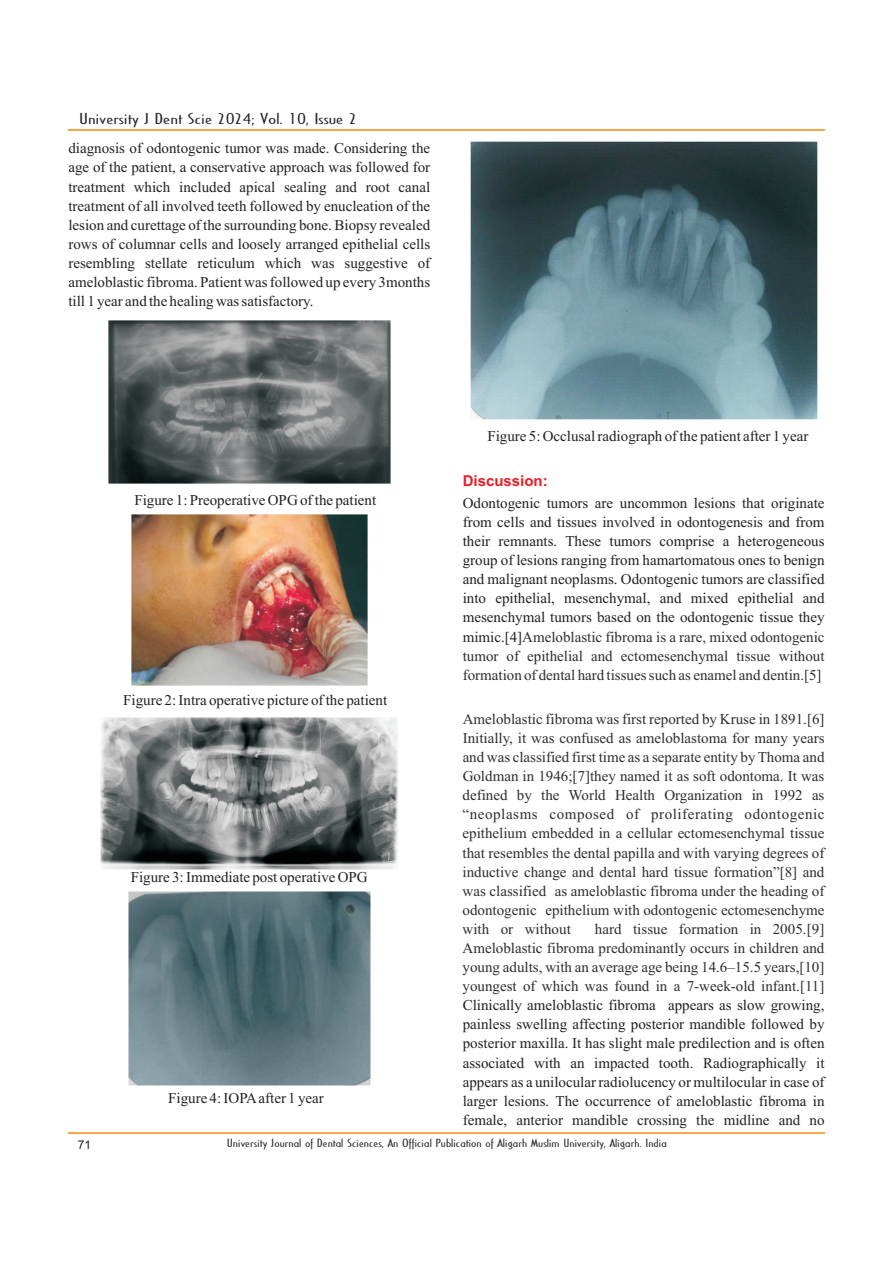
<style>
.page{position:relative;width:893px;height:1263px;background:#fff}
.page>*{position:absolute;margin:0;border:0;box-sizing:border-box;transform-origin:0 0}
.t1{font:15px/19px "Times New Roman";color:#231f20;text-align:justify}
.t2{font:15px/19px "Times New Roman";color:#2c2d2d;text-align:justify}
.t3{font:15px "Cassandra";color:#231f20;scale:1.66 1}
.t4{font:700 15px "Arial";color:#ee1d23}
.t5{font:12px "Arial";color:#231f20}
.t6{font:11.25px "Cassandra";color:#231f20;scale:1.51 1}
.s1{color:#2c2d2d}
</style>
<div class="page">
<hr style="left:68px;top:130px;width:756px;height:1px;background:#f9a64a">
<hr style="left:68px;top:1132px;width:756px;height:1px;background:#f9a64a">
<img style="left:109px;top:321px;width:281px;height:162px">
<img style="left:132px;top:515px;width:236px;height:170px">
<img style="left:100px;top:717px;width:298px;height:153px">
<img style="left:128px;top:891px;width:243px;height:194px">
<img style="left:470px;top:142px;width:347px;height:277px">
<p class="t3" style="left:79px;top:112px;width:169px">University J Dent Scie 2024; Vol. 10, Issue 2</p>
<p class="t1" style="left:68px;top:140px;width:363px">diagnosis of odontogenic tumor was made. Considering the age of the patient, a conservative approach was followed for treatment which included apical sealing and root canal treatment of all involved teeth followed by enucleation of the lesion and curettage of the surrounding bone. Biopsy revealed rows of columnar cells and loosely arranged epithelial cells resembling stellate reticulum which was suggestive of ameloblastic fibroma. Patient was followed up every 3months till 1 year and the healing was satisfactory.</p>
<p class="t1" style="left:134px;top:492px;width:243px">Figure 1: Preoperative OPG of the patient</p>
<p class="t1" style="left:123px;top:691px;width:265px">Figure 2: Intra operative picture of the patient</p>
<p class="t1" style="left:131px;top:869px;width:239px">Figure 3: Immediate post operative OPG</p>
<p class="t1" style="left:168px;top:1090px;width:157px">Figure 4: IOPAafter 1 year</p>
<p class="t1" style="left:487px;top:428px;width:322px">Figure 5: Occlusal radiograph of the patient after 1 year</p>
<p class="t4" style="left:463px;top:475px;width:87px">Discussion:</p>
<p class="t1" style="left:463px;top:495px;width:363px">Odontogenic tumors are uncommon lesions that originate from cells and tissues involved in odontogenesis and from their remnants. These tumors comprise a heterogeneous group of lesions ranging from hamartomatous ones to benign and malignant neoplasms. Odontogenic tumors are classified into epithelial, mesenchymal, and mixed epithelial and mesenchymal tumors based on the odontogenic tissue they mimic.[4]<span class="s1">Ameloblastic fibroma is a rare, mixed odontogenic</span></p>
<p class="t2" style="left:463px;top:647px;width:363px">tumor of epithelial and ectomesenchymal tissue without formation of dental hard tissues such as enamel and dentin.[5]</p>
<p class="t2" style="left:463px;top:711px;width:363px">Ameloblastic fibroma was first reported by Kruse in 1891.[6] Initially, it was confused as ameloblastoma for many years and was classified first time as a separate entity by Thoma and Goldman in 1946;[7]they named it as soft odontoma. It was defined by the World Health Organization in 1992 as “neoplasms composed of proliferating odontogenic epithelium embedded in a cellular ectomesenchymal tissue that resembles the dental papilla and with varying degrees of inductive change and dental hard tissue formation”[8] and was classified as ameloblastic fibroma under the heading of odontogenic epithelium with odontogenic ectomesenchyme with or without</p>
<p class="t2" style="left:463px;top:921px;width:363px;text-indent:132px">hard tissue formation in 2005.[9] Ameloblastic fibroma predominantly occurs in children and young adults, with an average age being 14.6–15.5 years,[10] youngest of which was found in a 7-week-old infant.[11]</p>
<p class="t1" style="left:463px;top:997px;width:363px">Clinically ameloblastic fibroma appears as slow growing, painless swelling affecting posterior mandible followed by posterior maxilla. It has slight male predilection and is often associated with an impacted tooth. Radiographically it appears as a unilocular radiolucency or multilocular in case of larger lesions. The occurrence of ameloblastic fibroma in female, anterior mandible crossing the midline and no</p>
<p class="t5" style="left:78px;top:1140px;width:15px">71</p>
<p class="t6" style="left:227px;top:1138px;width:293px">University Journal of Dental Sciences, An Official Publication of Aligarh Muslim University, Aligarh. India</p>
</div>
